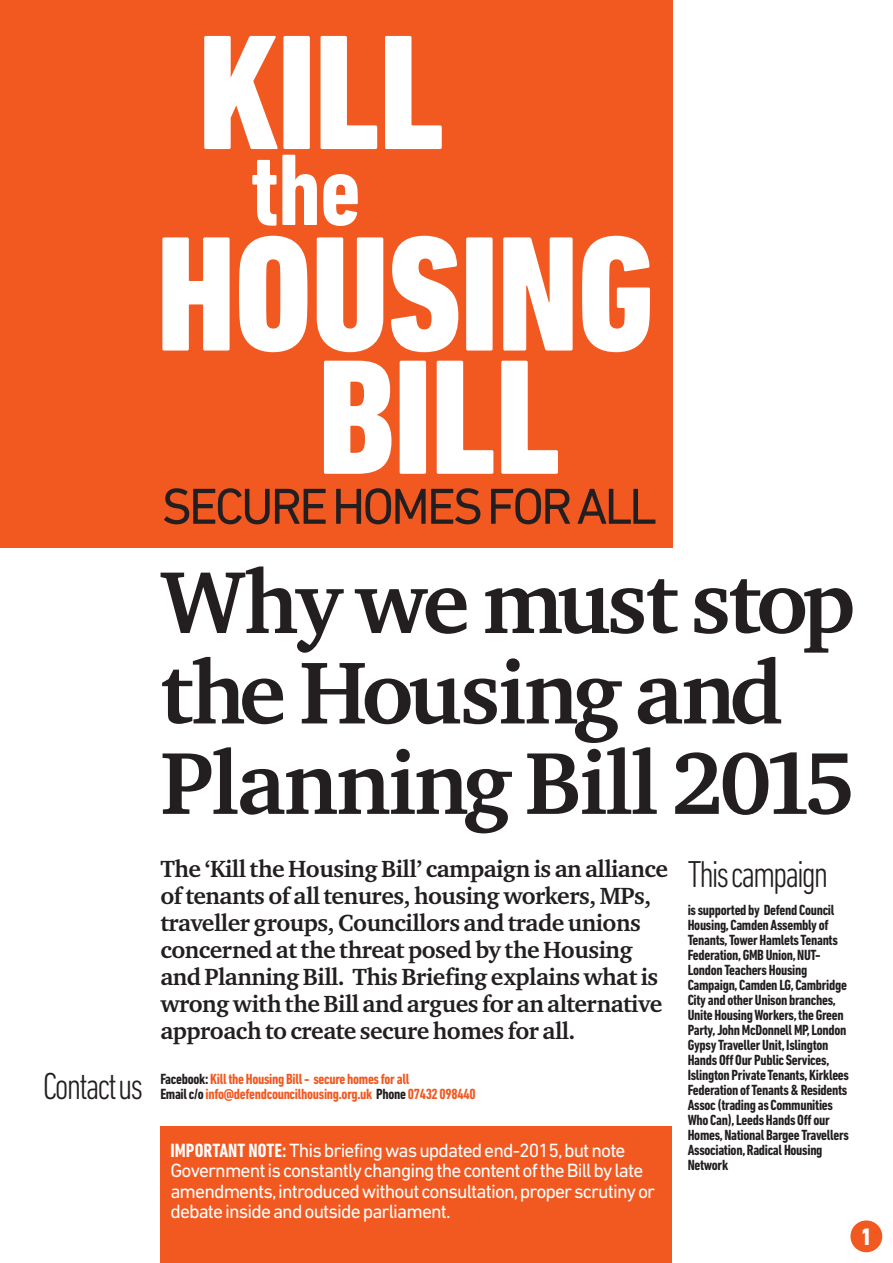
<style>
.page{position:relative;width:893px;height:1263px;background:#fff}
.page>*{position:absolute;margin:0;border:0;box-sizing:border-box;transform-origin:0 0}
.t1{font:800 condensed 166.35px/324.8px "DIN Next LT Pro";letter-spacing:-.01em;color:#fff}
.t2{font:700 condensed 103.35px "DIN Next LT Pro";color:#fff}
.t3{font:700 90px/90.4px "Charter ITC Std";letter-spacing:-.025em;color:#231f20}
.t4{font:51.45px "DIN Next LT Pro";letter-spacing:-.06em;color:#231f20}
.t5{font:300 condensed 38.25px "DIN Next LT Pro";letter-spacing:-.055em;color:#231f20}
.t6{font:300 condensed 38.1px "DIN Next LT Pro";letter-spacing:-.055em;color:#231f20}
.t7{font:800 condensed 24.3px "DIN Next LT Pro";color:#fff}
.t8{font:700 24px/27px "Charter ITC Std";letter-spacing:-.02em;color:#231f20}
.t9{font:19.5px/20.5px "DIN Next LT Pro";letter-spacing:-.045em;color:#fff}
.t10{font:700 condensed 15px/15px "DIN Next LT Pro";letter-spacing:-.02em;color:#231f20}
.t11{font:700 condensed 15px "DIN Next LT Pro";letter-spacing:-.02em;color:#f15921}
.s1{color:#231f20}
.s2{font-weight:700;font-stretch:condensed}
</style>
<div class="page">
<div style="left:0;top:0;width:673px;height:548px;background:#f15921"></div>
<div style="left:160px;top:1126px;width:512px;height:137px;background:#f15921"></div>
<div style="left:850px;top:1220px;width:32px;height:32px;background:#f15921;border-radius:50%"></div>
<h3 class="t5" style="left:43px;top:1073px;width:102px">Contactus</h3>
<h1 class="t1" style="left:318px;top:-55px;width:245px;text-indent:-120px">KILL<br>BILL</h1>
<h2 class="t2" style="left:250px;top:155px;width:112px">the</h2>
<h1 class="t1" style="left:156px;top:147px;width:500px">HOUSING</h1>
<h3 class="t4" style="left:162px;top:489px;width:497px">SECUREHOMESFORALL</h3>
<h3 class="t3" style="left:160px;top:564px;width:697px">Why we must stop the Housing and<br>Planning Bill 2015</h3>
<p class="t8" style="left:160px;top:857px;width:509px">The ‘Kill the Housing Bill’ campaign is an alliance of tenants of all tenures, housing workers, MPs, traveller groups, Councillors and trade unions concerned at the threat posed by the Housing and Planning Bill. This Briefing explains what is wrong with the Bill and argues for an alternative approach to create secure homes for all.</p>
<h3 class="t6" style="left:688px;top:861px;width:142px">Thiscampaign</h3>
<p class="t10" style="left:688px;top:903px;width:163px">issupported by Defend Council<br>Housing,Camden Assembly of<br>Tenants,Tower Hamlets Tenants<br>Federation,GMB Union,NUT-<br>London Teachers Housing<br>Campaign,Camden LG,Cambridge<br>Cityand other Unison branches,<br>Unite HousingWorkers,the Green<br>Party,JohnMcDonnellMP,London<br>Gypsy Traveller Unit,Islington<br>Hands Off Our Public Services,<br>Islington Private Tenants,Kirklees<br>Federation of Tenants&amp;Residents<br>Assoc(trading as Communities<br>Who Can),Leeds Hands Off our<br>Homes,National Bargee Travellers<br>Association,Radical Housing<br>Network</p>
<p class="t11" style="left:160px;top:1074px;width:250px"><span class="s1">Facebook:</span>Killthe Housing Bill- secure homesforall</p>
<p class="t11" style="left:160px;top:1089px;width:317px"><span class="s1">Emailc/o</span> info@defendcouncilhousing.org.uk <span class="s1">Phone</span> 07432 098440</p>
<h3 class="t9" style="left:170px;top:1141px;width:486px"><span class="s2">IMPORTANT NOTE:</span> Thisbriefingwasupdatedend-2015,butnote GovernmentisconstantlychangingthecontentoftheBillbylate amendments,introducedwithoutconsultation,properscrutinyor debateinsideandoutsideparliament.</h3>
<h3 class="t7" style="left:861px;top:1228px;width:12px">1</h3>
</div>
